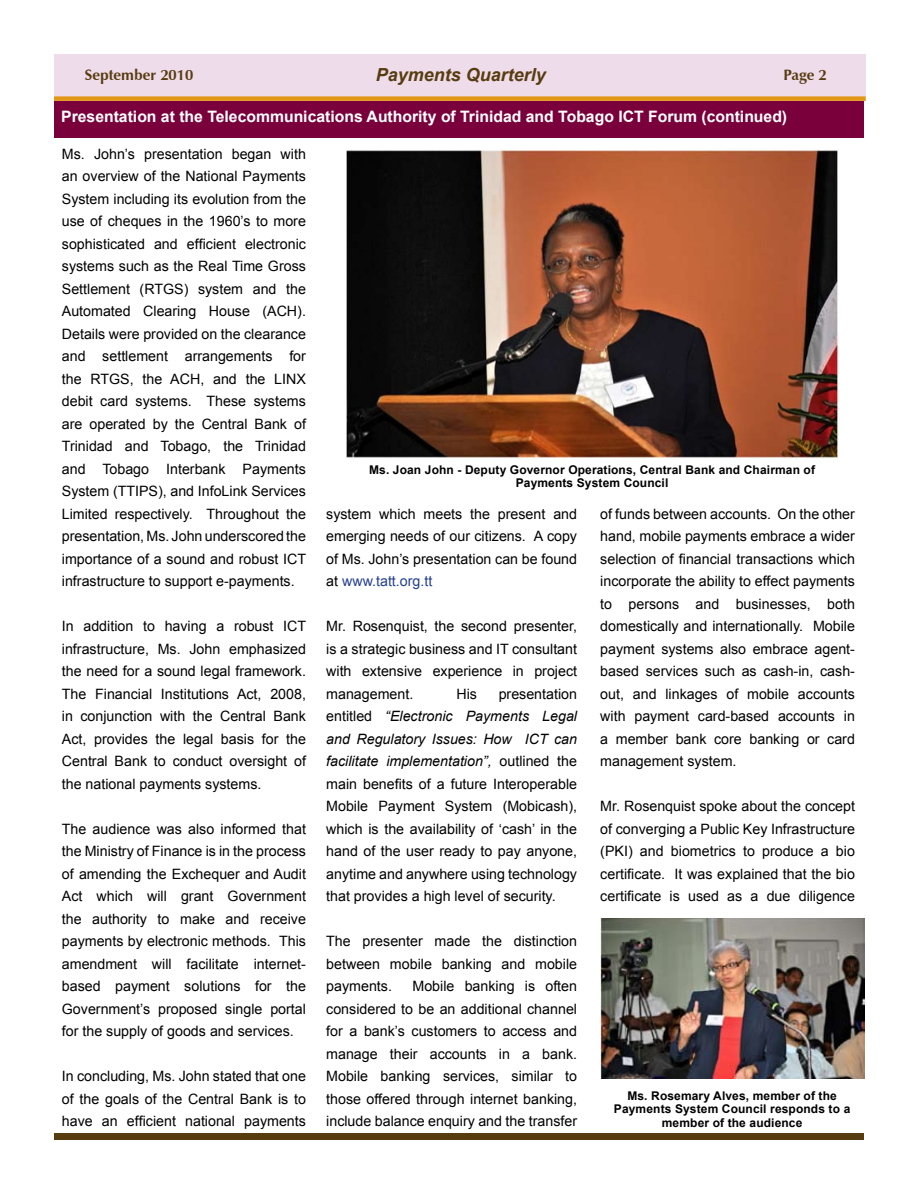
<style>
.page{position:relative;width:918px;height:1188px;background:#fff}
.page>*{position:absolute;margin:0;border:0;box-sizing:border-box;transform-origin:0 0}
.t1{font:italic 700 18px "Arial";color:#573c0f}
.t2{font:700 15.75px "Arial";color:#fff}
.t3{font:700 15px "Zapf Humanist 601 BT";color:#573c0f}
.t4{font:14.25px/22.5px "Arial";color:#000;text-align:justify}
.t5{font:700 12px/13.5px "Arial";letter-spacing:.01em;color:#000;text-align:center}
.s1{color:#24408f}
.s2{font-style:italic}
</style>
<div class="page">
<div style="left:54px;top:99px;width:810px;height:38px;background:#7a003c"></div>
<div style="left:54px;top:54px;width:812px;height:47px;background:#efdceb"></div>
<div style="left:54px;top:96px;width:812px;height:5px;background:#e29717"></div>
<div style="left:54px;top:1134px;width:810px;height:6px;background:#573c0f"></div>
<img style="left:346px;top:149px;width:492px;height:309px">
<img style="left:600px;top:918px;width:265px;height:160px">
<p class="t3" style="left:85px;top:65px;width:110px">September 2010</p>
<p class="t1" style="left:376px;top:63px;width:172px">Payments Quarterly</p>
<p class="t3" style="left:783px;top:65px;width:45px">Page 2</p>
<p class="t2" style="left:61px;top:106px;width:728px">Presentation at the Telecommunications Authority of Trinidad and Tobago ICT Forum (continued)</p>
<p class="t4" style="left:62px;top:143px;width:246px">Ms. John’s presentation began with an overview of the National Payments System including its evolution from the use of cheques in the 1960’s to more sophisticated and efficient electronic systems such as the Real Time Gross Settlement (RTGS) system and the Automated Clearing House (ACH).<br>Details were provided on the clearance and settlement arrangements for the RTGS, the ACH, and the LINX debit card systems. These systems are operated by the Central Bank of Trinidad and Tobago, the Trinidad and Tobago Interbank Payments System (TTIPS), and InfoLink Services Limited respectively. Throughout the presentation, Ms. John underscored the importance of a sound and robust ICT infrastructure to support e-payments.</p>
<p class="t4" style="left:62px;top:615px;width:246px">In addition to having a robust ICT infrastructure, Ms. John emphasized the need for a sound legal framework.<br>The Financial Institutions Act, 2008, in conjunction with the Central Bank Act, provides the legal basis for the Central Bank to conduct oversight of the national payments systems.</p>
<p class="t4" style="left:62px;top:818px;width:246px">The audience was also informed that the Ministry of Finance is in the process of amending the Exchequer and Audit Act which will grant Government the authority to make and receive payments by electronic methods. This amendment will facilitate internet&shy;based payment solutions for the Government’s proposed single portal for the supply of goods and services.</p>
<p class="t4" style="left:62px;top:1065px;width:246px">In concluding, Ms. John stated that one of the goals of the Central Bank is to have an efficient national payments</p>
<p class="t5" style="left:369px;top:463px;width:447px">Ms. Joan John - Deputy Governor Operations, Central Bank and Chairman of<br>Payments System Council</p>
<p class="t4" style="left:326px;top:503px;width:252px">system which meets the present and emerging needs of our citizens. A copy of Ms. John’s presentation can be found at <span class="s1">www.tatt.org.tt</span></p>
<p class="t4" style="left:326px;top:615px;width:252px">Mr. Rosenquist, the second presenter, is a strategic business and IT consultant with extensive experience in project management.</p>
<p class="t4" style="left:326px;top:683px;width:252px;text-indent:172px">presentation entitled <span class="s2">“Electronic Payments Legal and Regulatory Issues: How ICT can facilitate implementation”,</span> outlined the main benefits of a future Interoperable Mobile Payment System (Mobicash), which is the availability of ‘cash’ in the hand of the user ready to pay anyone, anytime and anywhere using technology that provides a high level of security.</p>
<p class="t4" style="left:326px;top:930px;width:252px">The presenter made the distinction between mobile banking and mobile payments.</p>
<p class="t4" style="left:457px;top:683px;width:22px">His</p>
<p class="t4" style="left:326px;top:975px;width:252px;text-indent:86px">Mobile banking is often considered to be an additional channel for a bank’s customers to access and manage their accounts in a bank.<br>Mobile banking services, similar to those offered through internet banking, include balance enquiry and the transfer</p>
<p class="t4" style="left:600px;top:503px;width:256px">of funds between accounts. On the other hand, mobile payments embrace a wider selection of financial transactions which incorporate the ability to effect payments to persons and businesses, both domestically and internationally. Mobile payment systems also embrace agent&shy;based services such as cash-in, cash&shy;out, and linkages of mobile accounts with payment card-based accounts in a member bank core banking or card management system.</p>
<p class="t4" style="left:600px;top:795px;width:256px">Mr. Rosenquist spoke about the concept of converging a Public Key Infrastructure (PKI) and biometrics to produce a bio certificate. It was explained that the bio certificate is used as a due diligence</p>
<p class="t5" style="left:614px;top:1089px;width:238px">Ms. Rosemary Alves, member of the<br>Payments System Council responds to a member of the audience</p>
</div>
